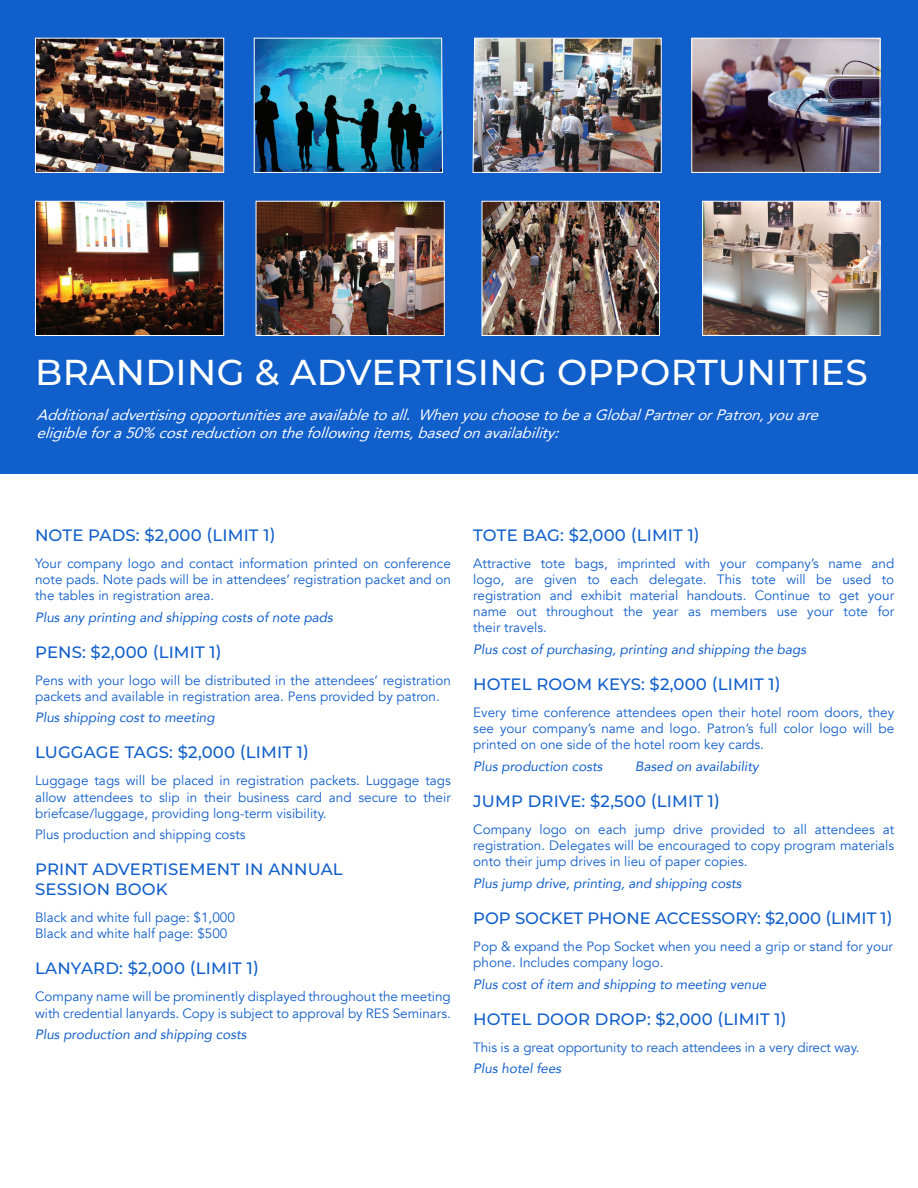
<style>
.page{position:relative;width:918px;height:1188px;background:#fff}
.page>*{position:absolute;margin:0;border:0;box-sizing:border-box;transform-origin:0 0}
.t1{font:500 36px "Montserrat";letter-spacing:.01em;color:#fff}
.Paragraph_Style_2{font:500 16.5px/19.8px "Montserrat";letter-spacing:.01em;color:#115fca}
.Paragraph_Style_3{font:italic 15px/18px "Avenir";color:#fff}
.Paragraph_Style_2-2{font:13.5px/16.2px "Avenir";color:#115fca;text-align:justify}
.Paragraph_Style_2-3{font:italic 13.5px "Avenir";color:#115fca}
</style>
<div class="page">
<div style="left:0;top:0;width:918px;height:473px;background:#115fca"></div>
<img style="left:472px;top:37px;width:190px;height:136px">
<img style="left:253px;top:37px;width:190px;height:136px">
<img style="left:484px;top:203px;width:174px;height:131px">
<div style="left:482px;top:201px;width:178px;height:135px;border:1px solid #fff"></div>
<img style="left:693px;top:40px;width:185px;height:131px">
<div style="left:691px;top:38px;width:189px;height:135px;border:1px solid #fff"></div>
<img style="left:704px;top:203px;width:174px;height:131px">
<div style="left:702px;top:201px;width:178px;height:135px;border:1px solid #fff"></div>
<img style="left:37px;top:40px;width:185px;height:131px">
<div style="left:35px;top:38px;width:189px;height:135px;border:1px solid #fff"></div>
<img style="left:37px;top:203px;width:185px;height:131px">
<div style="left:35px;top:201px;width:189px;height:135px;border:1px solid #fff"></div>
<img style="left:258px;top:203px;width:185px;height:131px">
<div style="left:256px;top:201px;width:189px;height:135px;border:1px solid #fff"></div>
<p class="t1" style="left:35px;top:347px;width:834px">BRANDING &amp; ADVERTISING OPPORTUNITIES</p>
<p class="Paragraph_Style_3" style="left:37px;top:406px;width:786px">Additional advertising opportunities are available to all. When you choose to be a Global Partner or Patron, you are eligible for a 50% cost reduction on the following items, based on availability:</p>
<p class="Paragraph_Style_2" style="left:35px;top:524px;width:242px">NOTE PADS: $2,000 (LIMIT 1)</p>
<p class="Paragraph_Style_2-2" style="left:35px;top:555px;width:417px">Your company logo and contact information printed on conference note pads. Note pads will be in attendees’ registration packet and on the tables in registration area.</p>
<p class="Paragraph_Style_2-3" style="left:35px;top:609px;width:299px">Plus any printing and shipping costs of note pads</p>
<p class="Paragraph_Style_2" style="left:35px;top:641px;width:188px">PENS: $2,000 (LIMIT 1)</p>
<p class="Paragraph_Style_2-2" style="left:35px;top:672px;width:417px">Pens with your logo will be distributed in the attendees’ registration packets and available in registration area. Pens provided by patron.</p>
<p class="Paragraph_Style_2-3" style="left:35px;top:709px;width:181px">Plus shipping cost to meeting</p>
<p class="Paragraph_Style_2" style="left:35px;top:742px;width:275px">LUGGAGE TAGS: $2,000 (LIMIT 1)</p>
<p class="Paragraph_Style_2-2" style="left:35px;top:773px;width:417px">Luggage tags will be placed in registration packets. Luggage tags allow attendees to slip in their business card and secure to their briefcase/luggage, providing long-term visibility.</p>
<p class="Paragraph_Style_2-2" style="left:35px;top:827px;width:212px">Plus production and shipping costs</p>
<p class="Paragraph_Style_2" style="left:35px;top:859px;width:309px">PRINT ADVERTISEMENT IN ANNUAL<br>SESSION BOOK</p>
<p class="Paragraph_Style_2-2" style="left:35px;top:910px;width:201px">Black and white full page: $1,000</p>
<p class="Paragraph_Style_2-2" style="left:35px;top:926px;width:194px">Black and white half page: $500</p>
<p class="Paragraph_Style_2" style="left:35px;top:958px;width:225px">LANYARD: $2,000 (LIMIT 1)</p>
<p class="Paragraph_Style_2-2" style="left:35px;top:989px;width:417px">Company name will be prominently displayed throughout the meeting with credential lanyards. Copy is subject to approval by RES Seminars.</p>
<p class="Paragraph_Style_2-3" style="left:35px;top:1026px;width:213px">Plus production and shipping costs</p>
<p class="Paragraph_Style_2" style="left:473px;top:524px;width:228px">TOTE BAG: $2,000 (LIMIT 1)</p>
<p class="Paragraph_Style_2-2" style="left:473px;top:555px;width:422px">Attractive tote bags, imprinted with your company’s name and logo, are given to each delegate. This tote will be used to registration and exhibit material handouts. Continue to get your name out throughout the year as members use your tote for their travels.</p>
<p class="Paragraph_Style_2-3" style="left:473px;top:641px;width:334px">Plus cost of purchasing, printing and shipping the bags</p>
<p class="Paragraph_Style_2" style="left:473px;top:674px;width:309px">HOTEL ROOM KEYS: $2,000 (LIMIT 1)</p>
<p class="Paragraph_Style_2-2" style="left:473px;top:704px;width:422px">Every time conference attendees open their hotel room doors, they see your company’s name and logo. Patron’s full color logo will be printed on one side of the hotel room key cards.</p>
<p class="Paragraph_Style_2-3" style="left:473px;top:758px;width:131px">Plus production costs</p>
<p class="Paragraph_Style_2-3" style="left:635px;top:758px;width:125px">Based on availability</p>
<p class="Paragraph_Style_2" style="left:473px;top:791px;width:248px">JUMP DRIVE: $2,500 (LIMIT 1)</p>
<p class="Paragraph_Style_2-2" style="left:473px;top:821px;width:422px">Company logo on each jump drive provided to all attendees at registration. Delegates will be encouraged to copy program materials onto their jump drives in lieu of paper copies.</p>
<p class="Paragraph_Style_2-3" style="left:473px;top:875px;width:270px">Plus jump drive, printing, and shipping costs</p>
<p class="Paragraph_Style_2" style="left:473px;top:908px;width:421px">POP SOCKET PHONE ACCESSORY: $2,000 (LIMIT 1)</p>
<p class="Paragraph_Style_2-2" style="left:473px;top:938px;width:421px">Pop &amp; expand the Pop Socket when you need a grip or stand for your phone. Includes company logo.</p>
<p class="Paragraph_Style_2-3" style="left:473px;top:976px;width:295px">Plus cost of item and shipping to meeting venue</p>
<p class="Paragraph_Style_2" style="left:473px;top:1008px;width:315px">HOTEL DOOR DROP: $2,000 (LIMIT 1)</p>
<p class="Paragraph_Style_2-2" style="left:473px;top:1039px;width:388px">This is a great opportunity to reach attendees in a very direct way.</p>
<p class="Paragraph_Style_2-3" style="left:473px;top:1060px;width:90px">Plus hotel fees</p>
</div>
